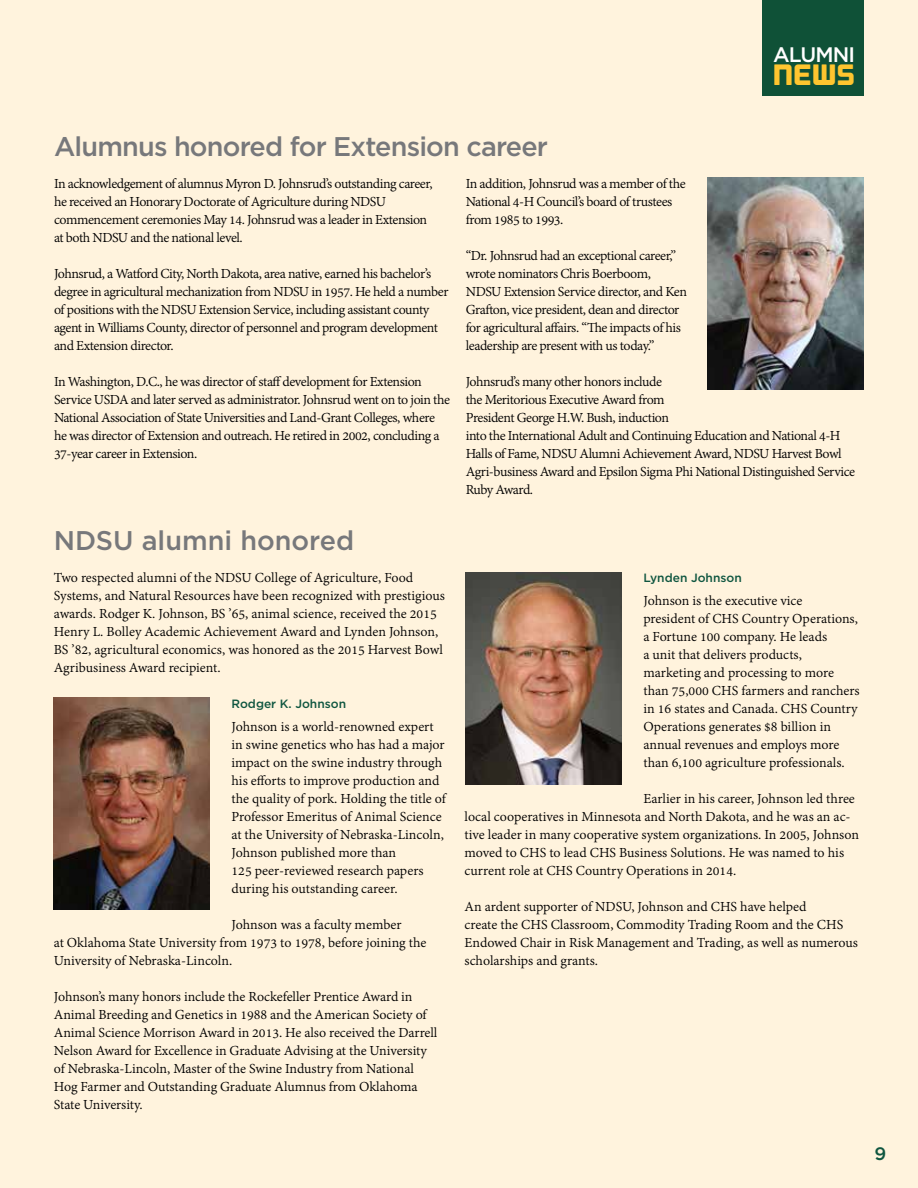
<style>
.page{position:relative;width:918px;height:1188px;background:#fff3dd}
.page>*{position:absolute;margin:0;border:0;box-sizing:border-box;transform-origin:0 0}
.t1{font:29.25px "Outage";color:#ffc52f}
.t2{font:500 27px "Gotham";letter-spacing:-.03em;color:#77787b}
.t3{font:500 27px "Gotham";color:#77787b}
.t4{font:500 21px "Gotham";letter-spacing:-.045em;color:#fff}
.t5{font:500 18px "Gotham";color:#0f5640}
.t6{font:15px/18px "Adobe Devanagari";letter-spacing:-.015em;color:#000}
.t7{font:500 12px "Gotham";color:#0f5640}
</style>
<div class="page">
<img style="left:708px;top:178px;width:156px;height:212px">
<img style="left:54px;top:698px;width:156px;height:212px">
<img style="left:466px;top:573px;width:156px;height:211px">
<div style="left:762px;top:0;width:102px;height:96px;background:#0f5137"></div>
<h3 class="t4" style="left:773px;top:43px;width:83px">ALUMNI</h3>
<h1 class="t1" style="left:772px;top:58px;width:85px">NEWS</h1>
<h2 class="t2" style="left:54px;top:132px;width:496px">Alumnus honored for Extension career</h2>
<p class="t6" style="left:54px;top:176px;width:380px">In acknowledgement of alumnus Myron D. Johnsrud’s outstanding career, he received an Honorary Doctorate of Agriculture during NDSU commencement ceremonies May 14. Johnsrud was a leader in Extension at both NDSU and the national level.</p>
<p class="t6" style="left:54px;top:266px;width:396px">Johnsrud, a Watford City, North Dakota, area native, earned his bachelor’s degree in agricultural mechanization from NDSU in 1957. He held a number of positions with the NDSU Extension Service, including assistant county agent in Williams County, director of personnel and program development and Extension director.</p>
<p class="t6" style="left:54px;top:374px;width:398px">In Washington, D.C., he was director of staff development for Extension Service USDA and later served as administrator. Johnsrud went on to join the National Association of State Universities and Land-Grant Colleges, where he was director of Extension and outreach. He retired in 2002, concluding a 37-year career in Extension.</p>
<p class="t6" style="left:466px;top:176px;width:222px">In addition, Johnsrud was a member of the<br>National 4-H Council’s board of trustees from 1985 to 1993.</p>
<p class="t6" style="left:466px;top:248px;width:223px">“Dr. Johnsrud had an exceptional career,” wrote nominators Chris Boerboom, NDSU Extension Service director, and Ken Grafton, vice president, dean and director for agricultural affairs. “The impacts of his leadership are present with us today.”</p>
<p class="t6" style="left:466px;top:374px;width:391px">Johnsrud’s many other honors include<br>the Meritorious Executive Award from<br>President George H.W. Bush, induction<br>into the International Adult and Continuing Education and National 4-H Halls of Fame, NDSU Alumni Achievement Award, NDSU Harvest Bowl Agri-business Award and Epsilon Sigma Phi National Distinguished Service Ruby Award.</p>
<h2 class="t3" style="left:54px;top:525px;width:302px">NDSU alumni honored</h2>
<p class="t6" style="left:54px;top:569px;width:393px">Two respected alumni of the NDSU College of Agriculture, Food Systems, and Natural Resources have been recognized with prestigious awards. Rodger K. Johnson, BS ’65, animal science, received the 2015<br>Henry L. Bolley Academic Achievement Award and Lynden Johnson, BS ’82, agricultural economics, was honored as the 2015 Harvest Bowl Agribusiness Award recipient.</p>
<p class="t7" style="left:232px;top:697px;width:116px">Rodger K. Johnson</p>
<p class="t6" style="left:232px;top:719px;width:216px">Johnson is a world-renowned expert in swine genetics who has had a major impact on the swine industry through his efforts to improve production and the quality of pork. Holding the title of Professor Emeritus of Animal Science at the University of Nebraska-Lincoln, Johnson published more than<br>125 peer-reviewed research papers during his outstanding career.</p>
<p class="t6" style="left:54px;top:917px;width:374px;text-indent:178px">Johnson was a faculty member<br>at Oklahoma State University from 1973 to 1978, before joining the<br>University of Nebraska-Lincoln.</p>
<p class="t6" style="left:54px;top:989px;width:385px">Johnson’s many honors include the Rockefeller Prentice Award in Animal Breeding and Genetics in 1988 and the American Society of Animal Science Morrison Award in 2013. He also received the Darrell Nelson Award for Excellence in Graduate Advising at the University of Nebraska-Lincoln, Master of the Swine Industry from National Hog Farmer and Outstanding Graduate Alumnus from Oklahoma State University.</p>
<p class="t7" style="left:643px;top:571px;width:100px">Lynden Johnson</p>
<p class="t6" style="left:643px;top:593px;width:218px">Johnson is the executive vice<br>president of CHS Country Operations, a Fortune 100 company. He leads<br>a unit that delivers products, marketing and processing to more than 75,000 CHS farmers and ranchers in 16 states and Canada. CHS Country Operations generates $8 billion in annual revenues and employs more than 6,100 agriculture professionals.</p>
<p class="t6" style="left:464px;top:791px;width:396px;text-indent:179px">Earlier in his career, Johnson led three local cooperatives in Minnesota and North Dakota, and he was an ac&shy;tive leader in many cooperative system organizations. In 2005, Johnson moved to CHS to lead CHS Business Solutions. He was named to his current role at CHS Country Operations in 2014.</p>
<p class="t6" style="left:464px;top:899px;width:395px">An ardent supporter of NDSU, Johnson and CHS have helped<br>create the CHS Classroom, Commodity Trading Room and the CHS Endowed Chair in Risk Management and Trading, as well as numerous scholarships and grants.</p>
<p class="t5" style="left:874px;top:1143px;width:13px">9</p>
</div>
